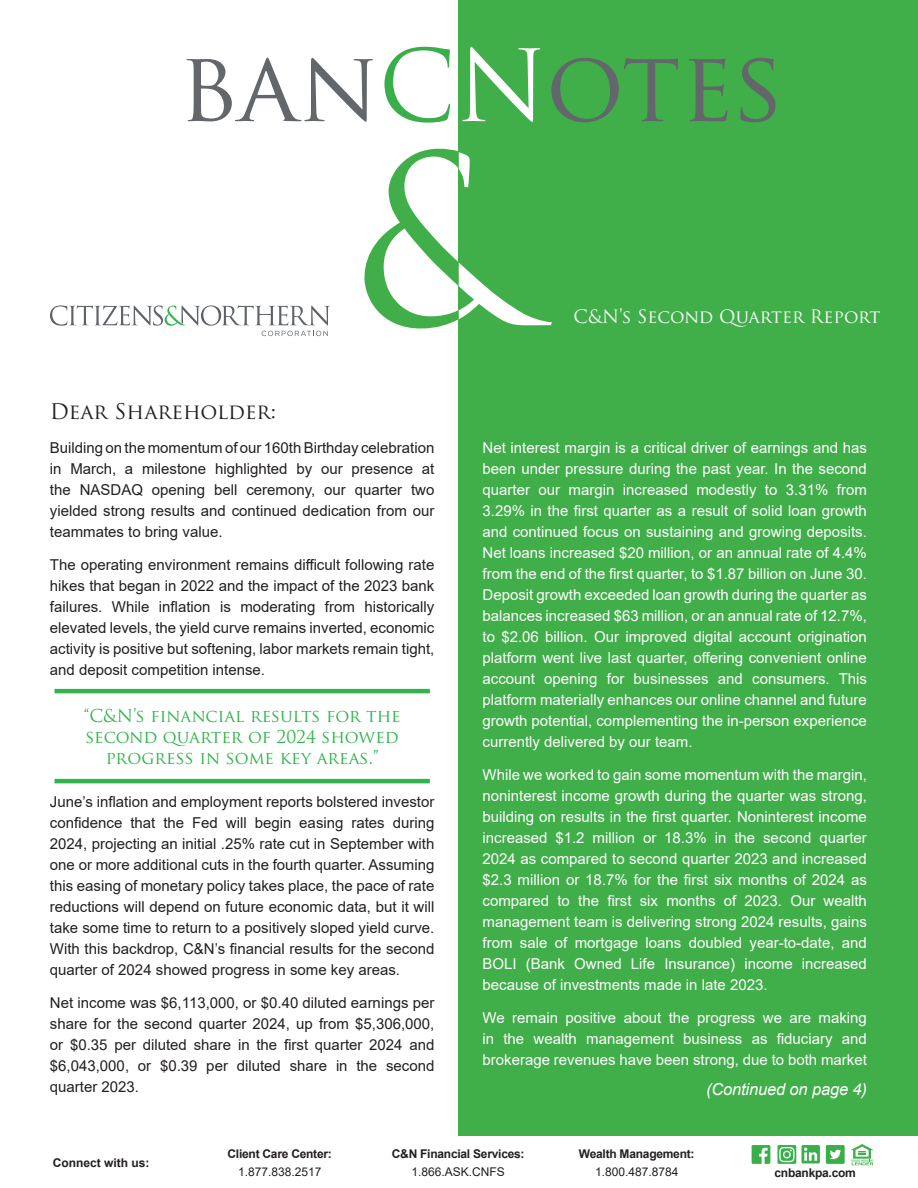
<style>
.page{position:relative;width:918px;height:1188px;background:#fff}
.page>*{position:absolute;margin:0;border:0;box-sizing:border-box;transform-origin:0 0}
.t1{font:96.75px "Trajan Pro";color:#63666a}
.t2{font:21px "Trajan Pro";color:#231f20}
.t3{font:18px "Trajan Pro";color:#fff}
.t4{font:17.25px/20.7px "Trajan Pro";color:#31b44c;text-align:center}
.t5{font:italic 16.5px "Arial";letter-spacing:-.01em;color:#fff}
.t6{font:15px/21px "Arial";color:#fff;text-align:justify}
.t7{font:15px/21px "Arial";color:#231f20;text-align:justify}
.t8{font:700 12px "Arial";letter-spacing:-.02em;color:#231f20}
.t9{font:12px "Arial";color:#231f20}
.t10{font:700 12px "Arial";color:#231f20}
.s1{color:#39af49}
.s2{color:#fff}
</style>
<div class="page">
<div style="left:458px;top:0;width:460px;height:1188px;background:#40ae49"></div>
<svg style="left:365px;top:149px;width:187px;height:179px"></svg>
<div style="left:0;top:1137px;width:918px;height:51px;background:#fff"></div>
<svg style="left:50px;top:305px;width:280px;height:31px"></svg>
<svg style="left:851px;top:1144px;width:23px;height:21px"></svg>
<svg style="left:752px;top:1145px;width:18px;height:19px"></svg>
<svg style="left:826px;top:1145px;width:19px;height:19px"></svg>
<svg style="left:777px;top:1145px;width:43px;height:19px"></svg>
<hr style="left:55px;top:689px;width:375px;height:4px;background:#31b44c">
<hr style="left:55px;top:779px;width:375px;height:4px;background:#31b44c">
<p class="t1" style="left:179px;top:24px;width:607px">ban<span class="s1">C</span><span class="s2">N</span>otes</p>
<p class="t2" style="left:50px;top:398px;width:228px">Dear Shareholder:</p>
<p class="t7" style="left:50px;top:437px;width:386px">Building on the momentum of our 160th Birthday celebration in March, a milestone highlighted by our presence at the NASDAQ opening bell ceremony, our quarter two yielded strong results and continued dedication from our teammates to bring value.</p>
<p class="t7" style="left:50px;top:554px;width:386px">The operating environment remains difficult following rate hikes that began in 2022 and the impact of the 2023 bank failures. While inflation is moderating from historically elevated levels, the yield curve remains inverted, economic activity is positive but softening, labor markets remain tight, and deposit competition intense.</p>
<p class="t4" style="left:84px;top:705px;width:318px">“C&amp;N’s financial results for the second quarter of 2024 showed progress in some key areas.”</p>
<p class="t7" style="left:50px;top:791px;width:386px">June’s inflation and employment reports bolstered investor confidence that the Fed will begin easing rates during 2024, projecting an initial .25% rate cut in September with one or more additional cuts in the fourth quarter. Assuming this easing of monetary policy takes place, the pace of rate reductions will depend on future economic data, but it will take some time to return to a positively sloped yield curve.<br>With this backdrop, C&amp;N’s financial results for the second quarter of 2024 showed progress in some key areas.</p>
<p class="t7" style="left:50px;top:992px;width:386px">Net income was $6,113,000, or $0.40 diluted earnings per share for the second quarter 2024, up from $5,306,000, or $0.35 per diluted share in the first quarter 2024 and $6,043,000, or $0.39 per diluted share in the second quarter 2023.</p>
<p class="t3" style="left:574px;top:306px;width:308px">C&amp;N’s Second Quarter Report</p>
<p class="t6" style="left:483px;top:437px;width:386px">Net interest margin is a critical driver of earnings and has been under pressure during the past year. In the second quarter our margin increased modestly to 3.31% from 3.29% in the first quarter as a result of solid loan growth and continued focus on sustaining and growing deposits.<br>Net loans increased $20 million, or an annual rate of 4.4% from the end of the first quarter, to $1.87 billion on June 30.<br>Deposit growth exceeded loan growth during the quarter as balances increased $63 million, or an annual rate of 12.7%, to $2.06 billion. Our improved digital account origination platform went live last quarter, offering convenient online account opening for businesses and consumers. This platform materially enhances our online channel and future growth potential, complementing the in-person experience currently delivered by our team.</p>
<p class="t6" style="left:483px;top:764px;width:386px">While we worked to gain some momentum with the margin, noninterest income growth during the quarter was strong, building on results in the first quarter. Noninterest income increased $1.2 million or 18.3% in the second quarter 2024 as compared to second quarter 2023 and increased $2.3 million or 18.7% for the first six months of 2024 as compared to the first six months of 2023. Our wealth management team is delivering strong 2024 results, gains from sale of mortgage loans doubled year-to-date, and BOLI (Bank Owned Life Insurance) income increased because of investments made in late 2023.</p>
<p class="t6" style="left:483px;top:1007px;width:386px">We remain positive about the progress we are making in the wealth management business as fiduciary and brokerage revenues have been strong, due to both market</p>
<p class="t5" style="left:706px;top:1078px;width:162px">(Continued on page 4)</p>
<p class="t10" style="left:53px;top:1154px;width:98px">Connect with us:</p>
<p class="t8" style="left:228px;top:1145px;width:106px">Client Care Center:</p>
<p class="t9" style="left:238px;top:1164px;width:85px">1.877.838.2517</p>
<p class="t8" style="left:392px;top:1145px;width:134px">C&amp;N Financial Services:</p>
<p class="t9" style="left:412px;top:1164px;width:95px">1.866.ASK.CNFS</p>
<p class="t8" style="left:579px;top:1145px;width:117px">Wealth Management:</p>
<p class="t9" style="left:595px;top:1164px;width:85px">1.800.487.8784</p>
<p class="t8" style="left:775px;top:1165px;width:83px">cnbankpa.com</p>
</div>
